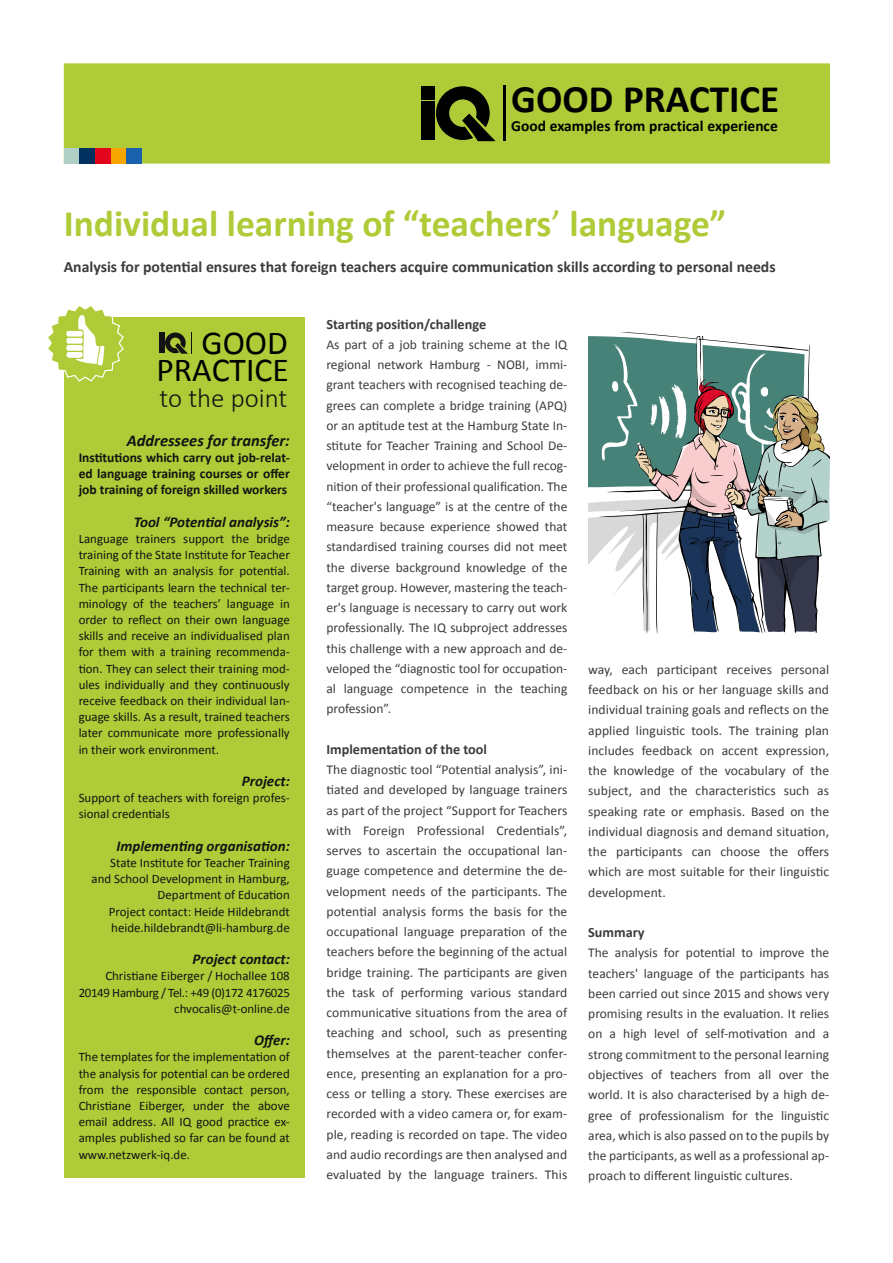
<style>
.page{position:relative;width:893px;height:1263px;background:#fff}
.page>*{position:absolute;margin:0;border:0;box-sizing:border-box;transform-origin:0 0}
.t1{font:700 39px "Calibri";color:#000}
.t2{font:700 37.5px "Calibri";color:#afcb37}
.t3{font:33.6px/27.2px "Calibri";color:#000;text-align:right}
.t4{font:300 27px "Calibri";color:#131313}
.t5{font:italic 700 16.5px "Calibri";color:#131313}
.t6{font:700 15.75px "Calibri";color:#3c3c3b}
.t7{font:700 15.45px "Calibri";color:#000}
.t8{font:italic 700 15px "Calibri";color:#131313}
.t9{font:700 14.25px "Calibri";color:#3c3c3b}
.t10{font:13.5px/20.2px "Calibri";color:#3c3c3b;text-align:justify}
.t11{font:700 13.5px/16.2px "Calibri";color:#131313;text-align:justify}
.t12{font:12.9px/16.2px "Calibri";color:#131313;text-align:justify}
.s1{font-weight:400}
</style>
<div class="page">
<div style="left:64px;top:318px;width:241px;height:860px;background:#afcb37"></div>
<div style="left:64px;top:63px;width:766px;height:101px;background:#afcb37"></div>
<div style="left:95px;top:148px;width:16px;height:16px;background:#e3051b"></div>
<div style="left:64px;top:148px;width:15px;height:16px;background:#b0d0c5"></div>
<div style="left:111px;top:148px;width:15px;height:16px;background:#f7a600"></div>
<div style="left:126px;top:148px;width:16px;height:16px;background:#1961ac"></div>
<div style="left:79px;top:148px;width:16px;height:16px;background:#00305d"></div>
<div style="left:421px;top:102px;width:13px;height:38px;background:#000"></div>
<div style="left:421px;top:86px;width:13px;height:13px;background:#000"></div>
<svg style="left:436px;top:86px;width:60px;height:55px"></svg>
<hr style="left:503px;top:86px;width:2px;height:55px;background:#000">
<svg style="left:48px;top:306px;width:77px;height:76px"></svg>
<svg style="left:159px;top:332px;width:33px;height:22px"></svg>
<svg style="left:588px;top:332px;width:241px;height:300px"></svg>
<h1 class="t1" style="left:511px;top:74px;width:269px">GOOD PRACTICE</h1>
<p class="t7" style="left:511px;top:116px;width:268px">Good examples from practical experience</p>
<h2 class="t2" style="left:64px;top:199px;width:664px">Individual learning of “teachers<span class="s1">ʼ</span> language”</h2>
<p class="t6" style="left:64px;top:256px;width:713px">Analysis for potential ensures that foreign teachers acquire communication skills according to personal needs</p>
<h3 class="t3" style="left:157px;top:329px;width:134px">GOOD<br>PRACTICE</h3>
<h3 class="t4" style="left:160px;top:381px;width:129px">to the point</h3>
<p class="t5" style="left:127px;top:430px;width:165px">Addressees for transfer:</p>
<p class="t11" style="left:79px;top:449px;width:213px">Institutions which carry out job-relat&shy;ed language training courses or offer job training of foreign skilled workers</p>
<p class="t8" style="left:134px;top:512px;width:158px">Tool “Potential analysis”:</p>
<p class="t12" style="left:79px;top:531px;width:213px">Language trainers support the bridge training of the State Institute for Teacher Training with an analysis for potential.<br>The participants learn the technical ter&shy;minology of the teachersʼ language in order to reflect on their own language skills and receive an individualised plan for them with a training recommenda&shy;tion. They can select their training mod&shy;ules individually and they continuously receive feedback on their individual lan&shy;guage skills. As a result, trained teachers later communicate more professionally in their work environment.</p>
<p class="t8" style="left:242px;top:771px;width:49px">Project:</p>
<p class="t12" style="left:79px;top:790px;width:213px">Support of teachers with foreign profes&shy;sional credentials</p>
<p class="t8" style="left:116px;top:836px;width:175px">Implementing organisation:</p>
<p class="t12" style="left:91px;top:855px;width:200px;text-align:right">State Institute for Teacher Training and School Development in Hamburg, Department of Education<br>Project contact: Heide Hildebrandt heide.hildebrandt@li-hamburg.de</p>
<p class="t8" style="left:193px;top:950px;width:99px">Project contact:</p>
<p class="t12" style="left:79px;top:968px;width:213px;text-align:right">Christiane Eiberger / Hochallee 108<br>20149 Hamburg / Tel.: +49 (0)172 4176025 chvocalis@t-online.de</p>
<p class="t8" style="left:254px;top:1031px;width:37px">Offer:</p>
<p class="t12" style="left:79px;top:1049px;width:213px">The templates for the implementation of the analysis for potential can be ordered from the responsible contact person, Christiane Eiberger, under the above email address. All IQ good practice ex&shy;amples published so far can be found at www.netzwerk-iq.de.</p>
<p class="t9" style="left:326px;top:315px;width:161px">Starting position/challenge</p>
<p class="t10" style="left:326px;top:334px;width:242px">As part of a job training scheme at the IQ regional network Hamburg - NOBI, immi&shy;grant teachers with recognised teaching de&shy;grees can complete a bridge training (APQ) or an aptitude test at the Hamburg State In&shy;stitute for Teacher Training and School De&shy;velopment in order to achieve the full recog&shy;nition of their professional qualification. The “teacher's language” is at the centre of the measure because experience showed that standardised training courses did not meet the diverse background knowledge of the target group. However, mastering the teach&shy;er's language is necessary to carry out work professionally. The IQ subproject addresses this challenge with a new approach and de&shy;veloped the “diagnostic tool for occupation&shy;al language competence in the teaching profession”.</p>
<p class="t9" style="left:326px;top:740px;width:162px">Implementation of the tool</p>
<p class="t10" style="left:326px;top:759px;width:242px">The diagnostic tool “Potential analysis”, ini&shy;tiated and developed by language trainers as part of the project “Support for Teachers with Foreign Professional Credentials”, serves to ascertain the occupational lan&shy;guage competence and determine the de&shy;velopment needs of the participants. The potential analysis forms the basis for the occupational language preparation of the teachers before the beginning of the actual bridge training. The participants are given the task of performing various standard communicative situations from the area of teaching and school, such as presenting themselves at the parent-teacher confer&shy;ence, presenting an explanation for a pro&shy;cess or telling a story. These exercises are recorded with a video camera or, for exam&shy;ple, reading is recorded on tape. The video and audio recordings are then analysed and evaluated by the language trainers. This</p>
<p class="t10" style="left:588px;top:659px;width:242px">way, each participant receives personal feedback on his or her language skills and individual training goals and reflects on the applied linguistic tools. The training plan includes feedback on accent expression, the knowledge of the vocabulary of the subject, and the characteristics such as speaking rate or emphasis. Based on the individual diagnosis and demand situation, the participants can choose the offers which are most suitable for their linguistic development.</p>
<p class="t9" style="left:588px;top:923px;width:58px">Summary</p>
<p class="t10" style="left:588px;top:943px;width:242px">The analysis for potential to improve the teachers' language of the participants has been carried out since 2015 and shows very promising results in the evaluation. It relies on a high level of self-motivation and a strong commitment to the personal learning objectives of teachers from all over the world. It is also characterised by a high de&shy;gree of professionalism for the linguistic area, which is also passed on to the pupils by the participants, as well as a professional ap&shy;proach to different linguistic cultures.</p>
</div>
